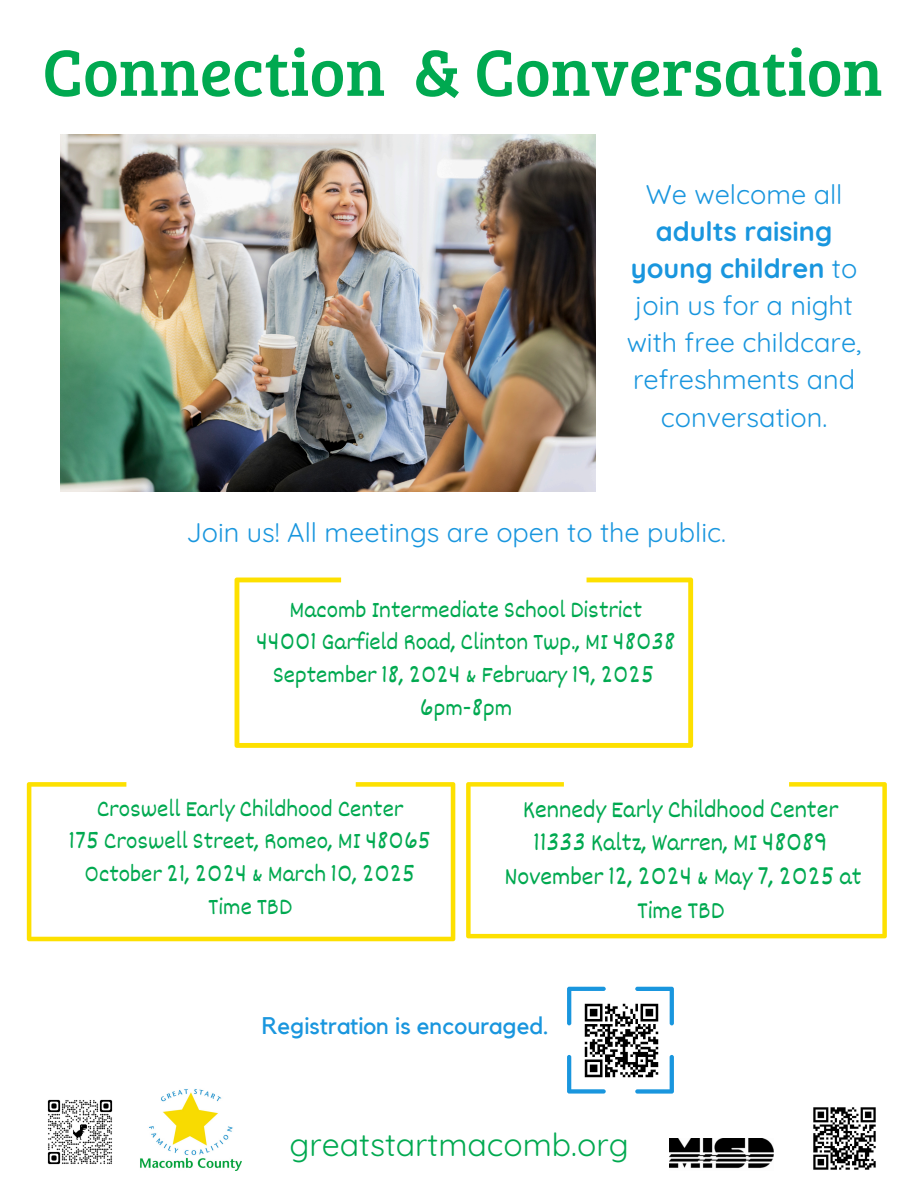
<style>
.page{position:relative;width:918px;height:1188px;background:#fff}
.page>*{position:absolute;margin:0;border:0;box-sizing:border-box;transform-origin:0 0}
.t1{font:67.5px "Bree Serif";color:#00a950}
.t2{font:31.95px "Quicksand";color:#00a950}
.t3{font:27px/37.2px "Quicksand";color:#1996de;text-align:center}
.t4{font:25.05px/33.9px "Dekko";color:#00a950;text-align:center}
.t5{font:24px/32.7px "Dekko";color:#00a950;text-align:center}
.t6{font:24px "Kollektif";color:#1996de}
.s1{font-weight:700}
</style>
<div class="page">
<img style="left:60px;top:135px;width:536px;height:356px">
<img style="left:584px;top:1003px;width:75px;height:75px">
<img style="left:47px;top:1099px;width:66px;height:66px">
<img style="left:140px;top:1089px;width:102px;height:82px">
<svg style="left:567px;top:987px;width:39px;height:38px"></svg>
<svg style="left:635px;top:987px;width:39px;height:38px"></svg>
<svg style="left:635px;top:1055px;width:39px;height:39px"></svg>
<svg style="left:567px;top:1055px;width:39px;height:39px"></svg>
<img style="left:813px;top:1107px;width:63px;height:63px">
<img style="left:669px;top:1138px;width:105px;height:31px">
<svg style="left:466px;top:782px;width:421px;height:156px"></svg>
<svg style="left:235px;top:578px;width:458px;height:170px"></svg>
<svg style="left:27px;top:782px;width:428px;height:159px"></svg>
<p class="t1" style="left:43px;top:23px;width:842px">Connection &amp; Conversation</p>
<p class="t3" style="left:627px;top:175px;width:236px">We welcome all <span class="s1">adults raising young children</span> to join us for a night with free childcare, refreshments and conversation.</p>
<p class="t3" style="left:186px;top:513px;width:541px">Join us! All meetings are open to the public.</p>
<p class="t5" style="left:256px;top:592px;width:421px">Macomb Intermediate School District<br>44001 Garfield Road, Clinton Twp., MI 48038<br>September 18, 2024 &amp; February 19, 2025<br>6pm-8pm</p>
<p class="t5" style="left:69px;top:791px;width:364px">Croswell Early Childhood Center<br>175 Croswell Street, Romeo, MI 48065<br>October 21, 2024 &amp; March 10, 2025</p>
<p class="t5" style="left:208px;top:889px;width:85px">Time TBD</p>
<h3 class="t4" style="left:504px;top:791px;width:359px">Kennedy Early Childhood Center<br>11333 Kaltz, Warren, MI 48089<br>November 12, 2024 &amp; May 7, 2025 at<br>Time TBD</h3>
<p class="t6" style="left:262px;top:1015px;width:289px">Registration is encouraged.</p>
<p class="t2" style="left:289px;top:1124px;width:341px">greatstartmacomb.org</p>
</div>
